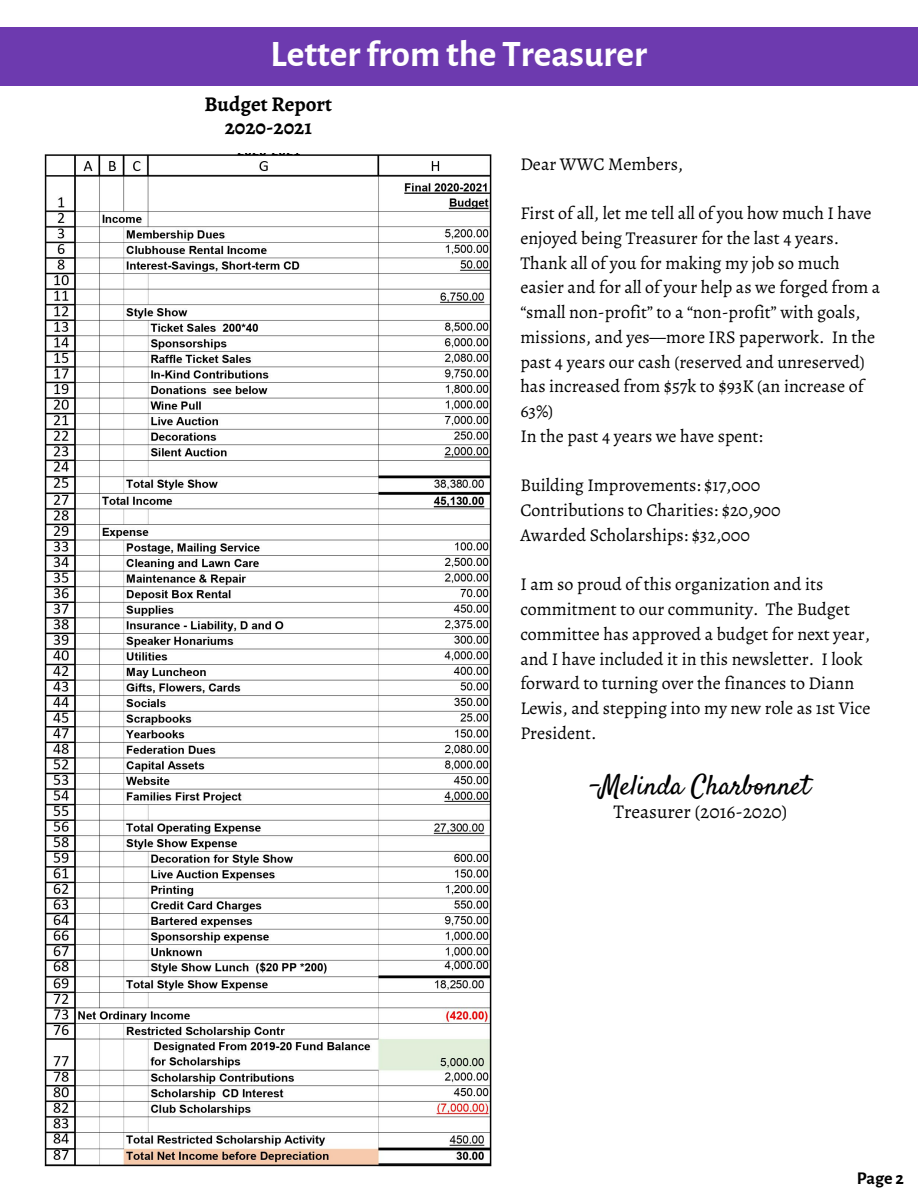
<style>
.page{position:relative;width:918px;height:1188px;background:#fff}
.page>*{position:absolute;margin:0;border:0;box-sizing:border-box;transform-origin:0 0}
.t1{font:700 37.5px "Alegreya Sans";color:#fff}
.t2{font:27.9px "Satisfy";color:#000}
.t3{font:700 21px/22.5px "Alegreya";color:#000;text-align:center}
.t4{font:19.35px "Alegreya";color:#000}
.t5{font:18px/24.8px "Alegreya";color:#000}
.t6{font:700 18px "Alegreya Sans";color:#000}
</style>
<div class="page">
<div style="left:0;top:27px;width:918px;height:58px;background:#6d3aaf"></div>
<img style="left:45px;top:153px;width:446px;height:1014px">
<h1 class="t1" style="left:271px;top:32px;width:378px">Letterfrom the Treasurer</h1>
<p class="t3" style="left:204px;top:93px;width:129px">Budget Report<br>2020-2021</p>
<p class="t5" style="left:520px;top:151px;width:164px">Dear WWC Members,</p>
<p class="t5" style="left:520px;top:201px;width:362px">First of all, let me tell all of you how much I have enjoyed being Treasurer for the last 4 years.<br>Thank all of you for making my job so much easier and for all of your help as we forged from a “small non-profit” to a “non-profit” with goals, missions, and yes—more IRS paperwork. In the past 4 years our cash (reserved and unreserved) has increased from $57k to $93K (an increase of 63%)<br>In the past 4 years we have spent:</p>
<p class="t5" style="left:520px;top:473px;width:262px">Building Improvements: $17,000<br>Contributions to Charities: $20,900<br>Awarded Scholarships: $32,000</p>
<p class="t5" style="left:520px;top:572px;width:352px">I am so proud of this organization and its commitment to our community. The Budget committee has approved a budget for next year, and I have included it in this newsletter. I look forward to turning over the finances to Diann Lewis, and stepping into my new role as 1st Vice President.</p>
<h2 class="t2" style="left:590px;top:768px;width:221px">-Melinda Charbonnet</h2>
<p class="t4" style="left:613px;top:799px;width:175px">Treasurer (2016-2020)</p>
<p class="t6" style="left:857px;top:1167px;width:49px">Page 2</p>
</div>
